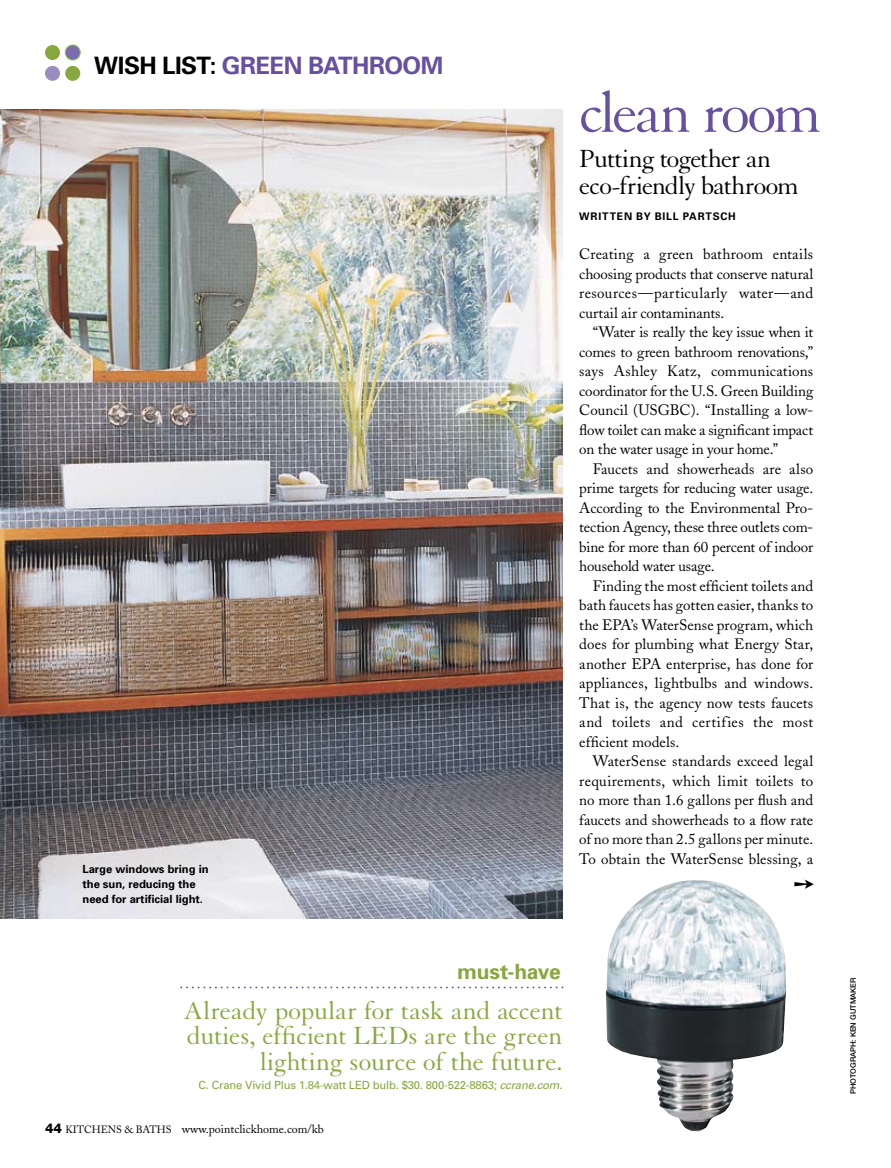
<style>
.page{position:relative;width:891px;height:1168px;background:#fff}
.page>*{position:absolute;margin:0;border:0;box-sizing:border-box;transform-origin:0 0}
.t1{font:61.5px "Granjon";letter-spacing:-.05em;color:#6650a1}
.t2{font:27px/25.5px "Granjon";color:#87a73f;text-align:right}
.t3{font:27px/27px "Granjon";letter-spacing:-.03em;color:#000}
.t4{font:700 24px "Univers";letter-spacing:-.025em;color:#6650a1}
.t5{font:700 21px "Univers";color:#87a73f}
.t6{font:15px/19.5px "Adobe Caslon";letter-spacing:.005em;color:#000;text-align:justify}
.t7{font:12px "Adobe Caslon";color:#000}
.t8{font:11.25px "Univers";letter-spacing:-.015em;color:#87a73f}
.t9{font:700 11.25px/15px "Univers";letter-spacing:-.005em;color:#000}
.t10{font:700 10.5px "Univers";letter-spacing:.075em;color:#000}
.t11{font:500 7.5px "Helvetica Neue";color:#000}
.s1{color:#000}
.s2{font-style:italic}
.s3{font-family:"Helvetica Neue";font-weight:800;font-size:13.5px}
.s4{font-size:10.5px}
</style>
<div class="page">
<img style="left:606px;top:880px;width:180px;height:251px">
<img style="left:0;top:110px;width:562px;height:808px">
<div style="left:45px;top:45px;width:15px;height:15px;background:#87a73f;border-radius:50%"></div>
<div style="left:65px;top:45px;width:15px;height:15px;background:#7d6bb0;border-radius:50%"></div>
<div style="left:65px;top:45px;width:15px;height:15px;border:1px solid #8cc63f;border-radius:50%"></div>
<div style="left:65px;top:66px;width:15px;height:15px;background:#87a73f;border-radius:50%"></div>
<div style="left:45px;top:66px;width:15px;height:15px;background:#9b8cc2;border-radius:50%"></div>
<svg style="left:180px;top:986px;width:382px;height:2px"></svg>
<h3 class="t4" style="left:94px;top:51px;width:351px"><span class="s1">wish list:</span> green bathroom</h3>
<p class="t9" style="left:82px;top:861px;width:128px">Large windows bring in the sun, reducing the need for artificial light.</p>
<h1 class="t1" style="left:579px;top:80px;width:244px">clean room</h1>
<h2 class="t3" style="left:579px;top:146px;width:221px">Putting together an eco-friendly bathroom</h2>
<p class="t10" style="left:579px;top:210px;width:158px">Written by Bill Partsch</p>
<p class="t6" style="left:579px;top:244px;width:235px">Creating a green bathroom entails choosing products that conserve natural resources—particularly water—and curtail air contaminants.</p>
<p class="t6" style="left:579px;top:322px;width:236px;text-indent:14px">“Water is really the key issue when it comes to green bathroom renovations,” says Ashley Katz, communications coordinator for the U.S. Green Building Council (USGBC). “Installing a low&shy;flow toilet can make a significant impact on the water usage in your home.”</p>
<p class="t6" style="left:579px;top:459px;width:236px;text-indent:14px">Faucets and showerheads are also prime targets for reducing water usage.<br>According to the Environmental Pro&shy;tection Agency, these three outlets com&shy;bine for more than 60 percent of indoor household water usage.</p>
<p class="t6" style="left:579px;top:576px;width:236px;text-indent:14px">Finding the most efficient toilets and bath faucets has gotten easier, thanks to the EPA’s WaterSense program, which does for plumbing what Energy Star, another EPA enterprise, has done for appliances, lightbulbs and windows.<br>That is, the agency now tests faucets and toilets and certifies the most efficient models.</p>
<p class="t6" style="left:579px;top:751px;width:236px;text-indent:14px">WaterSense standards exceed legal requirements, which limit toilets to no more than 1.6 gallons per flush and faucets and showerheads to a flow rate of no more than 2.5 gallons per minute.<br>To obtain the WaterSense blessing, a</p>
<h3 class="t5" style="left:457px;top:959px;width:105px">must-have</h3>
<h2 class="t2" style="left:183px;top:998px;width:381px">Already popular for task and accent duties, efficient LEDs are the green lighting source of the future.</h2>
<p class="t8" style="left:199px;top:1078px;width:365px">C. Crane Vivid Plus 1.84-watt LED bulb. $30. 800-522-8863; <span class="s2">ccrane.com</span>.</p>
<p class="t7" style="left:45px;top:1122px;width:280px"><span class="s3">44</span> <span class="s4">KITCHENS &amp; BATHS</span> www.pointclickhome.com/kb</p>
<p class="t11" style="left:849px;top:1094px;width:118px;rotate:-90deg">photograph: ken gutmaker</p>
</div>
